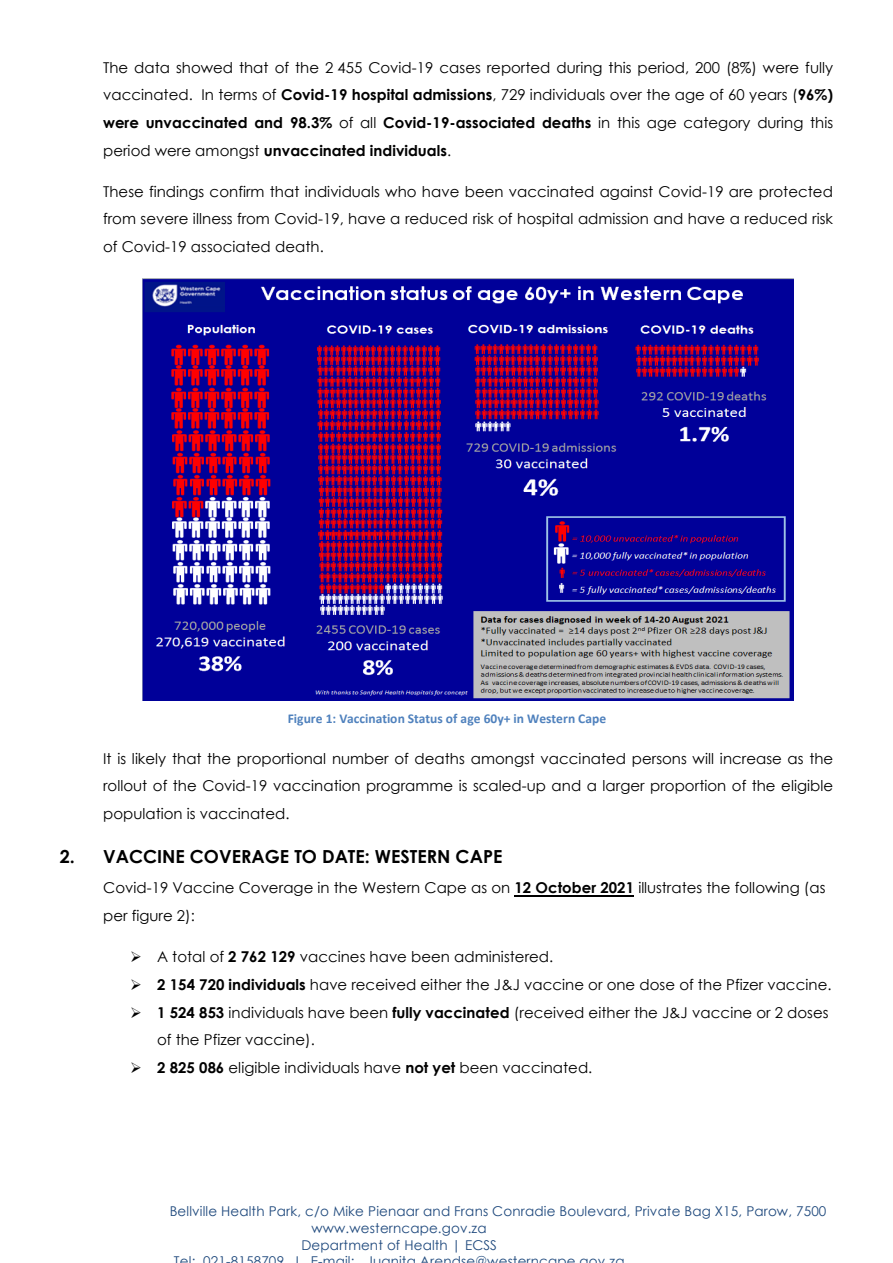
<style>
.page{position:relative;width:893px;height:1263px;background:#fff}
.page>*{position:absolute;margin:0;border:0;box-sizing:border-box;transform-origin:0 0}
.t1{font:700 18px "Century Gothic";color:#000}
.t2{font:15px/27.6px "Century Gothic";letter-spacing:.005em;color:#000;text-align:justify}
.t3{font:13.5px "Century Gothic";letter-spacing:.01em;color:#1f497d}
.t4{font:700 13.5px "Calibri";color:#4f81bd}
.s1{font-weight:700}
</style>
<div class="page">
<hr style="left:514px;top:895px;width:120px;height:1px;background:#000">
<img style="left:143px;top:278px;width:651px;height:422px">
<p class="t2" style="left:103px;top:53px;width:731px">The data showed that of the 2 455 Covid-19 cases reported during this period, 200 (8%) were fully vaccinated. In terms of <span class="s1">Covid-19 hospital admissions</span>, 729 individuals over the age of 60 years (<span class="s1">96%) were unvaccinated and 98.3%</span> of all <span class="s1">Covid-19-associated deaths</span> in this age category during this period were amongst <span class="s1">unvaccinated individuals</span>.</p>
<p class="t2" style="left:103px;top:177px;width:731px">These findings confirm that individuals who have been vaccinated against Covid-19 are protected from severe illness from Covid-19, have a reduced risk of hospital admission and have a reduced risk of Covid-19 associated death.</p>
<p class="t4" style="left:288px;top:709px;width:320px">Figure 1: Vaccination Status of age 60y+ in Western Cape</p>
<p class="t2" style="left:103px;top:744px;width:732px">It is likely that the proportional number of deaths amongst vaccinated persons will increase as the rollout of the Covid-19 vaccination programme is scaled-up and a larger proportion of the eligible population is vaccinated.</p>
<p class="t1" style="left:60px;top:843px;width:444px">2. VACCINE COVERAGE TO DATE: WESTERN CAPE</p>
<p class="t2" style="left:103px;top:874px;width:724px">Covid-19 Vaccine Coverage in the Western Cape as on <span class="s1">12 October 2021</span> illustrates the following (as per figure 2):</p>
<p class="t2" style="left:130px;top:943px;width:425px">➢ A total of <span class="s1">2 762 129</span> vaccines have been administered.</p>
<p class="t2" style="left:130px;top:970px;width:703px">➢ <span class="s1">2 154 720 individuals</span> have received either the J&amp;J vaccine or one dose of the Pfizer vaccine.</p>
<p class="t2" style="left:157px;top:998px;width:673px;text-indent:-27px">➢ <span class="s1">1 524 853</span> individuals have been <span class="s1">fully vaccinated</span> (received either the J&amp;J vaccine or 2 doses of the Pfizer vaccine).</p>
<p class="t2" style="left:130px;top:1053px;width:464px">➢ <span class="s1">2 825 086</span> eligible individuals have <span class="s1">not yet</span> been vaccinated.</p>
<p class="t3" style="left:170px;top:1202px;width:658px">Bellville Health Park, c/o Mike Pienaar and Frans Conradie Boulevard, Private Bag X15, Parow, 7500</p>
<p class="t3" style="left:311px;top:1219px;width:177px">www.westerncape.gov.za</p>
<p class="t3" style="left:301px;top:1235px;width:197px">Department of Health | ECSS</p>
<p class="t3" style="left:174px;top:1252px;width:452px">Tel: 021-8158709 I E-mail: Juanita Arendse@westernca e ov za</p>
</div>
